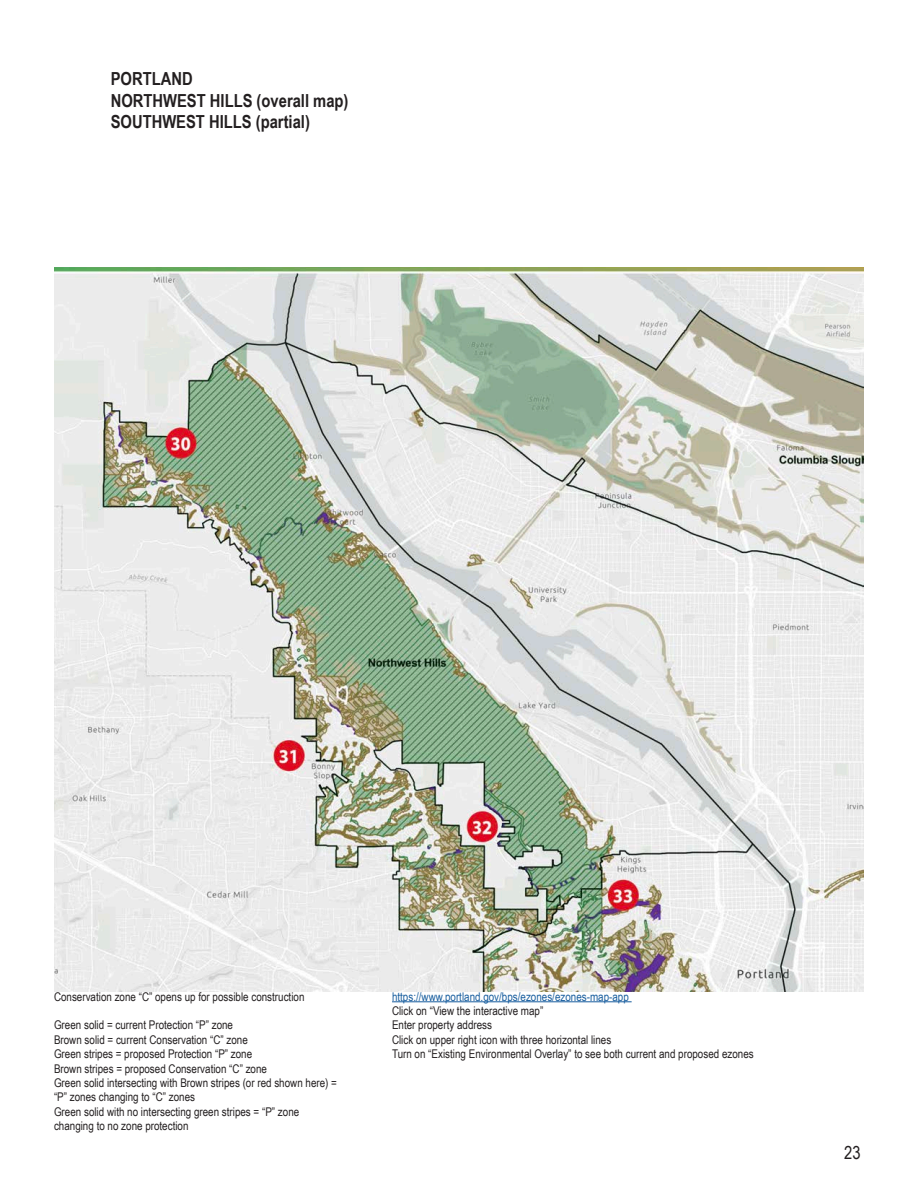
<style>
.page{position:relative;width:918px;height:1188px;background:#fff}
.page>*{position:absolute;margin:0;border:0;box-sizing:border-box;transform-origin:0 0}
.t1{font:700 18px "Arial Narrow";color:#231f20}
.t2{font:18px "Arial Narrow";color:#231f20}
.t3{font:12px/14.4px "Arial Narrow";color:#231f20}
.t4{font:12px "Arial Narrow";color:#175d9e}
</style>
<div class="page">
<hr style="left:392px;top:1001px;width:240px;height:1px;background:#175d9e">
<img style="left:54px;top:268px;width:810px;height:723px">
<p class="t1" style="left:111px;top:65px;width:83px">PORTLAND</p>
<p class="t1" style="left:111px;top:87px;width:239px">NORTHWEST HILLS (overall map)</p>
<p class="t1" style="left:111px;top:108px;width:201px">SOUTHWEST HILLS (partial)</p>
<p class="t3" style="left:54px;top:989px;width:252px">Conservation zone “C” opens up for possible construction</p>
<p class="t3" style="left:54px;top:1017px;width:285px">Green solid = current Protection “P” zone<br>Brown solid = current Conservation “C” zone<br>Green stripes = proposed Protection “P” zone<br>Brown stripes = proposed Conservation “C” zone<br>Green solid intersecting with Brown stripes (or red shown here) = “P” zones changing to “C” zones<br>Green solid with no intersecting green stripes = “P” zone changing to no zone protection</p>
<p class="t4" style="left:392px;top:988px;width:238px">https://www.portland.gov/bps/ezones/ezones-map-app</p>
<p class="t3" style="left:392px;top:1003px;width:363px">Click on “View the interactive map”<br>Enter property address<br>Click on upper right icon with three horizontal lines<br>Turn on “Existing Environmental Overlay” to see both current and proposed ezones</p>
<h1 class="t2" style="left:844px;top:1139px;width:18px">23</h1>
</div>
